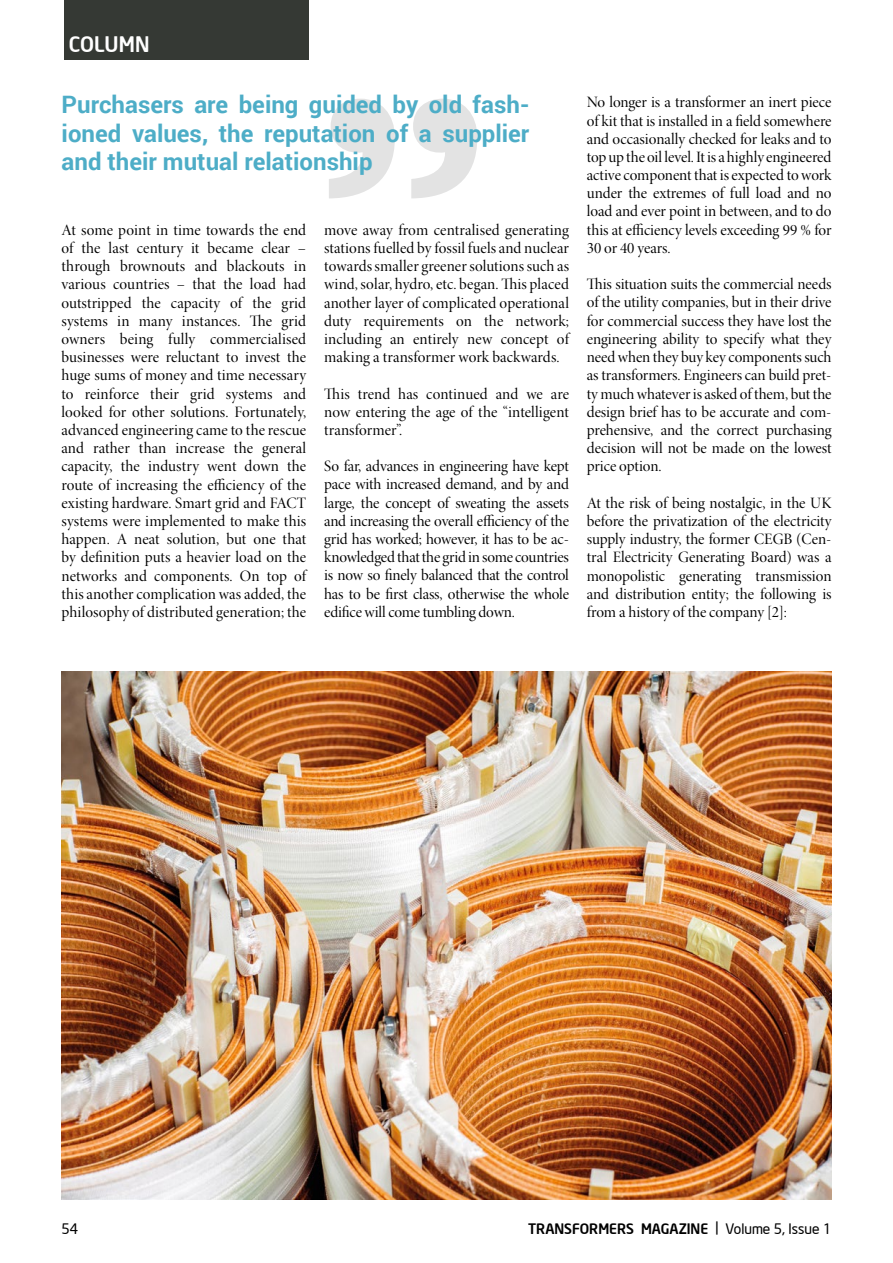
<style>
.page{position:relative;width:893px;height:1263px;background:#fff}
.page>*{position:absolute;margin:0;border:0;box-sizing:border-box;transform-origin:0 0}
.t1{font:700 24px/28.8px "Roboto";color:#4dadc7;text-align:justify}
.t2{font:500 21px "Neo Sans Intel";letter-spacing:.01em;color:#fff}
.t3{font:15.9px/18.1px "Minion Pro Disp";color:#000;text-align:justify}
.t4{font:500 14.25px "Neo Sans Intel";color:#000}
.t5{font:14.25px "Neo Sans Intel";color:#000}
.s1{font-weight:400}
</style>
<div class="page">
<img style="left:62px;top:671px;width:769px;height:528px">
<svg style="left:329px;top:99px;width:148px;height:99px"></svg>
<div style="left:64px;top:0;width:244px;height:60px;background:#353934"></div>
<h2 class="t2" style="left:69px;top:31px;width:82px">COLUMN</h2>
<h1 class="t1" style="left:62px;top:89px;width:469px">Purchasers are being guided by old fash&shy;ioned values, the reputation of a supplier and their mutual relationship</h1>
<p class="t3" style="left:61px;top:221px;width:246px">At some point in time towards the end of the last century it became clear – through brownouts and blackouts in various countries – that the load had outstripped the capacity of the grid systems in many instances. The grid owners being fully commercialised businesses were reluctant to invest the huge sums of money and time necessary to reinforce their grid systems and looked for other solutions. Fortunately, advanced engineering came to the rescue and rather than increase the general capacity, the industry went down the route of increasing the efficiency of the existing hardware. Smart grid and FACT systems were implemented to make this happen. A neat solution, but one that by definition puts a heavier load on the networks and components. On top of this another complication was added, the philosophy of distributed generation; the</p>
<p class="t3" style="left:324px;top:221px;width:246px">move away from centralised generating stations fuelled by fossil fuels and nuclear towards smaller greener solutions such as wind, solar, hydro, etc. began. This placed another layer of complicated operational duty requirements on the network; including an entirely new concept of making a transformer work backwards.</p>
<p class="t3" style="left:324px;top:385px;width:246px">This trend has continued and we are now entering the age of the “intelligent transformer”.</p>
<p class="t3" style="left:324px;top:458px;width:246px">So far, advances in engineering have kept pace with increased demand, and by and large, the concept of sweating the assets and increasing the overall efficiency of the grid has worked; however, it has to be ac&shy;knowledged that the grid in some countries is now so finely balanced that the control has to be first class, otherwise the whole edifice will come tumbling down.</p>
<p class="t3" style="left:587px;top:94px;width:246px">No longer is a transformer an inert piece of kit that is installed in a field somewhere and occasionally checked for leaks and to top up the oil level. It is a highly engineered active component that is expected to work under the extremes of full load and no load and ever point in between, and to do this at efficiency levels exceeding 99 % for 30 or 40 years.</p>
<p class="t3" style="left:587px;top:275px;width:246px">This situation suits the commercial needs of the utility companies, but in their drive for commercial success they have lost the engineering ability to specify what they need when they buy key components such as transformers. Engineers can build pret&shy;ty much whatever is asked of them, but the design brief has to be accurate and com&shy;prehensive, and the correct purchasing decision will not be made on the lowest price option.</p>
<p class="t3" style="left:587px;top:494px;width:246px">At the risk of being nostalgic, in the UK before the privatization of the electricity supply industry, the former CEGB (Cen&shy;tral Electricity Generating Board) was a monopolistic generating transmission and distribution entity; the following is from a history of the company [2]:</p>
<p class="t5" style="left:61px;top:1220px;width:18px">54</p>
<p class="t4" style="left:528px;top:1220px;width:305px">TRANSFORMERS MAGAZINE <span class="s1">| Volume 5, Issue 1</span></p>
</div>
